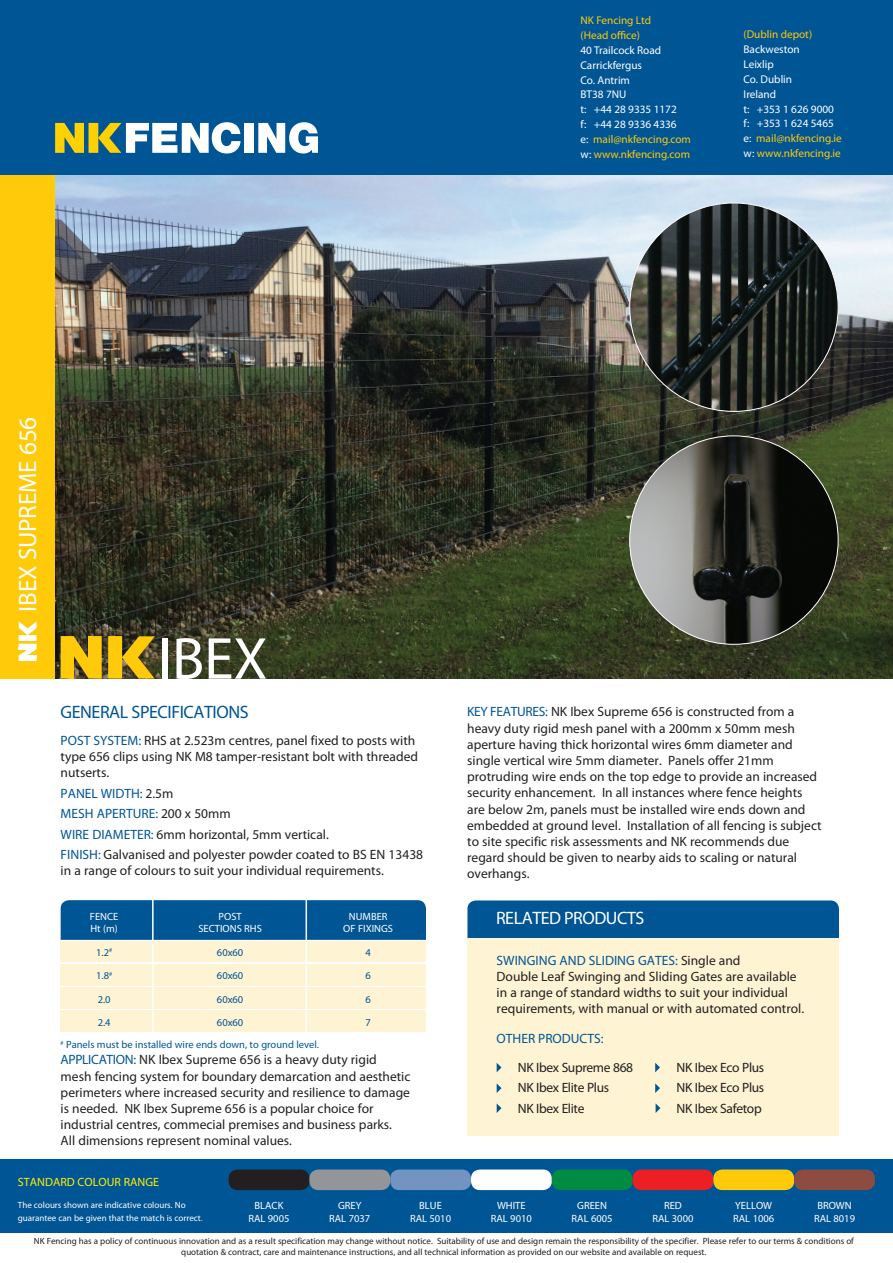
<style>
.page{position:relative;width:893px;height:1263px;background:#fff}
.page>*{position:absolute;margin:0;border:0;box-sizing:border-box;transform-origin:0 0}
.t1{font:59.7px "Myriad Pro";color:#fff}
.t2{font:25.2px "Myriad Pro";letter-spacing:-.005em;color:#fff}
.t3{font:18px "Myriad Pro";letter-spacing:-.025em;color:#005595}
.t4{font:18px "Myriad Pro";letter-spacing:-.025em;color:#fff}
.t5{font:13.5px/16.2px "Myriad Pro";color:#231f20}
.t6{font:13.5px/20.5px "Myriad Pro";letter-spacing:-.025em;color:#231f20}
.t7{font:13.5px "Myriad Pro";color:#005595}
.t8{font:12px "Myriad Pro";color:#fff101}
.t9{font:11.25px/14.9px "Myriad Pro";color:#fff}
.t10{font:11.25px/14.9px "Myriad Pro";color:#feca0a}
.t11{font:10.5px/12.6px "Myriad Pro";color:#fff;text-align:center}
.t12{font:10.5px "Myriad Pro";color:#005595}
.t13{font:9px/10.8px "Myriad Pro";color:#231f20;text-align:center}
.t14{font:9px/13.5px "Myriad Pro";color:#fff}
.s1{color:#feca0a}
.s2{color:#005595}
.s3{color:#fff101}
</style>
<div class="page">
<img style="left:54px;top:174px;width:839px;height:505px">
<svg style="left:108px;top:636px;width:47px;height:43px;background:#b99716"></svg>
<svg style="left:61px;top:636px;width:41px;height:43px"></svg>
<div style="left:69px;top:650px;width:5px;height:29px;background:#feca0a"></div>
<div style="left:88px;top:636px;width:5px;height:29px;background:#feca0a"></div>
<div style="left:0;top:159px;width:54px;height:520px;background:#feca0a"></div>
<img style="left:630px;top:203px;width:208px;height:208px;border-radius:104px">
<img style="left:630px;top:436px;width:208px;height:208px;border-radius:104px">
<svg style="left:19px;top:621px;width:18px;height:40px"></svg>
<div style="left:61px;top:900px;width:365px;height:52px;background:#005595;border-radius:9px"></div>
<div style="left:61px;top:940px;width:365px;height:22px;background:#fef3d2"></div>
<div style="left:61px;top:964px;width:365px;height:21px;background:#fef3d2"></div>
<div style="left:61px;top:987px;width:365px;height:21px;background:#fef3d2"></div>
<div style="left:61px;top:1010px;width:365px;height:22px;background:#fef3d2"></div>
<hr style="left:152px;top:899px;width:2px;height:135px;background:#fff">
<hr style="left:306px;top:899px;width:1px;height:135px;background:#fff">
<hr style="left:60px;top:940px;width:368px;height:1px;background:#fff">
<div style="left:0;top:1159px;width:893px;height:73px;background:#005595"></div>
<div style="left:229px;top:1169px;width:80px;height:21px;background:#231f20;border-radius:9px"></div>
<div style="left:309px;top:1169px;width:81px;height:21px;background:#939598;border-radius:9px"></div>
<div style="left:390px;top:1169px;width:81px;height:21px;background:#7393c1;border-radius:9px"></div>
<div style="left:471px;top:1169px;width:81px;height:21px;background:#fff;border-radius:9px"></div>
<div style="left:552px;top:1169px;width:81px;height:21px;background:#008b43;border-radius:9px"></div>
<div style="left:633px;top:1169px;width:80px;height:21px;background:#ee1f23;border-radius:9px"></div>
<div style="left:713px;top:1169px;width:81px;height:21px;background:#feca0a;border-radius:9px"></div>
<div style="left:794px;top:1169px;width:81px;height:21px;background:#8e4b40;border-radius:9px"></div>
<div style="left:467px;top:900px;width:372px;height:47px;background:#005595;border-radius:9px"></div>
<div style="left:467px;top:938px;width:372px;height:197px;background:#fef3d2"></div>
<svg style="left:497px;top:1063px;width:4px;height:9px"></svg>
<svg style="left:497px;top:1084px;width:4px;height:9px"></svg>
<svg style="left:497px;top:1104px;width:4px;height:9px"></svg>
<svg style="left:655px;top:1063px;width:5px;height:9px"></svg>
<svg style="left:655px;top:1083px;width:5px;height:10px"></svg>
<svg style="left:656px;top:1104px;width:4px;height:9px"></svg>
<div style="left:0;top:0;width:893px;height:174px;background:#005595"></div>
<svg style="left:55px;top:122px;width:185px;height:31px"></svg>
<div style="left:244px;top:123px;width:10px;height:30px;background:#fff"></div>
<svg style="left:258px;top:122px;width:60px;height:31px"></svg>
<p class="t10" style="left:581px;top:13px;width:72px">NK Fencing Ltd (Head office)</p>
<p class="t9" style="left:581px;top:43px;width:112px">40 Trailcock Road<br>Carrickfergus<br>Co. Antrim<br>BT38 7NU<br>t: +44 28 9335 1172<br>f: +44 28 9336 4336<br>e: <span class="s1">mail@nkfencing.com </span>w: <span class="s1">www.nkfencing.com</span></p>
<p class="t10" style="left:744px;top:27px;width:70px">(Dublin depot)</p>
<p class="t9" style="left:744px;top:42px;width:100px">Backweston<br>Leixlip<br>Co. Dublin<br>Ireland<br>t: +353 1 626 9000 f: +353 1 624 5465 e: <span class="s1">mail@nkfencing.ie </span>w: <span class="s1">www.nkfencing.ie</span></p>
<h2 class="t2" style="left:12px;top:612px;width:197px;rotate:-90deg">IBEX SUPREME 656</h2>
<h1 class="t1" style="left:158px;top:622px;width:111px">IBEX</h1>
<h3 class="t3" style="left:61px;top:700px;width:190px">GENERAL SPECIFICATIONS</h3>
<p class="t5" style="left:467px;top:703px;width:356px"><span class="s2">KEY FEATURES:</span> NK Ibex Supreme 656 is constructed from a heavy duty rigid mesh panel with a 200mm x 50mm mesh aperture having thick horizontal wires 6mm diameter and single vertical wire 5mm diameter. Panels offer 21mm protruding wire ends on the top edge to provide an increased security enhancement. In all instances where fence heights are below 2m, panels must be installed wire ends down and embedded at ground level. Installation of all fencing is subject to site specific risk assessments and NK recommends due regard should be given to nearby aids to scaling or natural overhangs.</p>
<p class="t5" style="left:61px;top:732px;width:359px"><span class="s2">POST SYSTEM:</span> RHS at 2.523m centres, panel fixed to posts with type 656 clips using NK M8 tamper-resistant bolt with threaded nutserts.</p>
<p class="t5" style="left:61px;top:783px;width:364px;line-height:20.4px"><span class="s2">PANEL WIDTH:</span> 2.5m<br><span class="s2">MESH APERTURE:</span> 200 x 50mm<br><span class="s2">WIRE DIAMETER:</span> 6mm horizontal, 5mm vertical.<br><span class="s2">FINISH:</span> Galvanised and polyester powder coated to BS EN 13438</p>
<p class="t5" style="left:61px;top:862px;width:325px">in a range of colours to suit your individual requirements.</p>
<p class="t11" style="left:90px;top:910px;width:30px">FENCE</p>
<p class="t11" style="left:219px;top:910px;width:25px">POST</p>
<p class="t11" style="left:349px;top:910px;width:40px">NUMBER</p>
<p class="t11" style="left:90px;top:922px;width:29px">Ht (m)</p>
<p class="t11" style="left:198px;top:922px;width:65px">SECTIONS RHS</p>
<p class="t11" style="left:343px;top:922px;width:51px">OF FIXINGS</p>
<p class="t12" style="left:96px;top:946px;width:17px">1.2<sup>#</sup></p>
<p class="t12" style="left:217px;top:946px;width:28px">60x60</p>
<p class="t12" style="left:365px;top:946px;width:7px">4</p>
<p class="t12" style="left:96px;top:969px;width:17px">1.8<sup>#</sup></p>
<p class="t12" style="left:217px;top:969px;width:28px">60x60</p>
<p class="t12" style="left:365px;top:969px;width:7px">6</p>
<p class="t12" style="left:98px;top:993px;width:14px">2.0</p>
<p class="t12" style="left:217px;top:993px;width:28px">60x60</p>
<p class="t12" style="left:365px;top:993px;width:7px">6</p>
<p class="t12" style="left:98px;top:1016px;width:14px">2.4</p>
<p class="t12" style="left:217px;top:1016px;width:28px">60x60</p>
<p class="t12" style="left:365px;top:1016px;width:7px">7</p>
<h3 class="t4" style="left:496px;top:906px;width:150px">RELATED PRODUCTS</h3>
<p class="t5" style="left:497px;top:952px;width:309px"><span class="s2">SWINGING AND SLIDING GATES:</span> Single and<br>Double Leaf Swinging and Sliding Gates are available in a range of standard widths to suit your individual requirements, with manual or with automated control.</p>
<p class="t7" style="left:497px;top:1030px;width:108px">OTHER PRODUCTS:</p>
<p class="t6" style="left:518px;top:1057px;width:117px">NK Ibex Supreme 868<br>NK Ibex Elite Plus<br>NK Ibex Elite</p>
<p class="t5" style="left:677px;top:1057px;width:89px;line-height:20.5px;text-align:justify">NK Ibex Eco Plus NK Ibex Eco Plus NK Ibex Safetop</p>
<p class="t12" style="left:61px;top:1038px;width:260px"><sup>#</sup> Panels must be installed wire ends down, to ground level.</p>
<p class="t5" style="left:61px;top:1051px;width:351px"><span class="s2">APPLICATION:</span> NK Ibex Supreme 656 is a heavy duty rigid mesh fencing system for boundary demarcation and aesthetic perimeters where increased security and resilience to damage is needed. NK Ibex Supreme 656 is a popular choice for industrial centres, commecial premises and business parks.<br>All dimensions represent nominal values.</p>
<p class="t8" style="left:18px;top:1174px;width:143px">STANDARD COLOUR RANGE</p>
<p class="t14" style="left:18px;top:1198px;width:186px">The colours shown are indicative colours. No guarantee can be given that the match is correct<span class="s3">.</span></p>
<p class="t11" style="left:248px;top:1199px;width:43px">BLACK<br>RAL 9005</p>
<p class="t11" style="left:329px;top:1199px;width:43px">GREY<br>RAL 7037</p>
<p class="t11" style="left:410px;top:1199px;width:43px">BLUE<br>RAL 5010</p>
<p class="t11" style="left:491px;top:1199px;width:43px">WHITE<br>RAL 9010</p>
<p class="t11" style="left:572px;top:1199px;width:43px">GREEN<br>RAL 6005</p>
<p class="t11" style="left:652px;top:1199px;width:43px">RED<br>RAL 3000</p>
<p class="t11" style="left:733px;top:1199px;width:43px;text-align:left">YELLOW<br>RAL 1006</p>
<p class="t11" style="left:814px;top:1199px;width:43px">BROWN<br>RAL 8019</p>
<p class="t13" style="left:34px;top:1235px;width:822px">NK Fencing has a policy of continuous innovation and as a result specification may change without notice. Suitability of use and design remain the responsibility of the specifier. Please refer to our terms &amp; conditions of quotation &amp; contract, care and maintenance instructions, and all technical information as provided on our website and available on request.</p>
</div>
